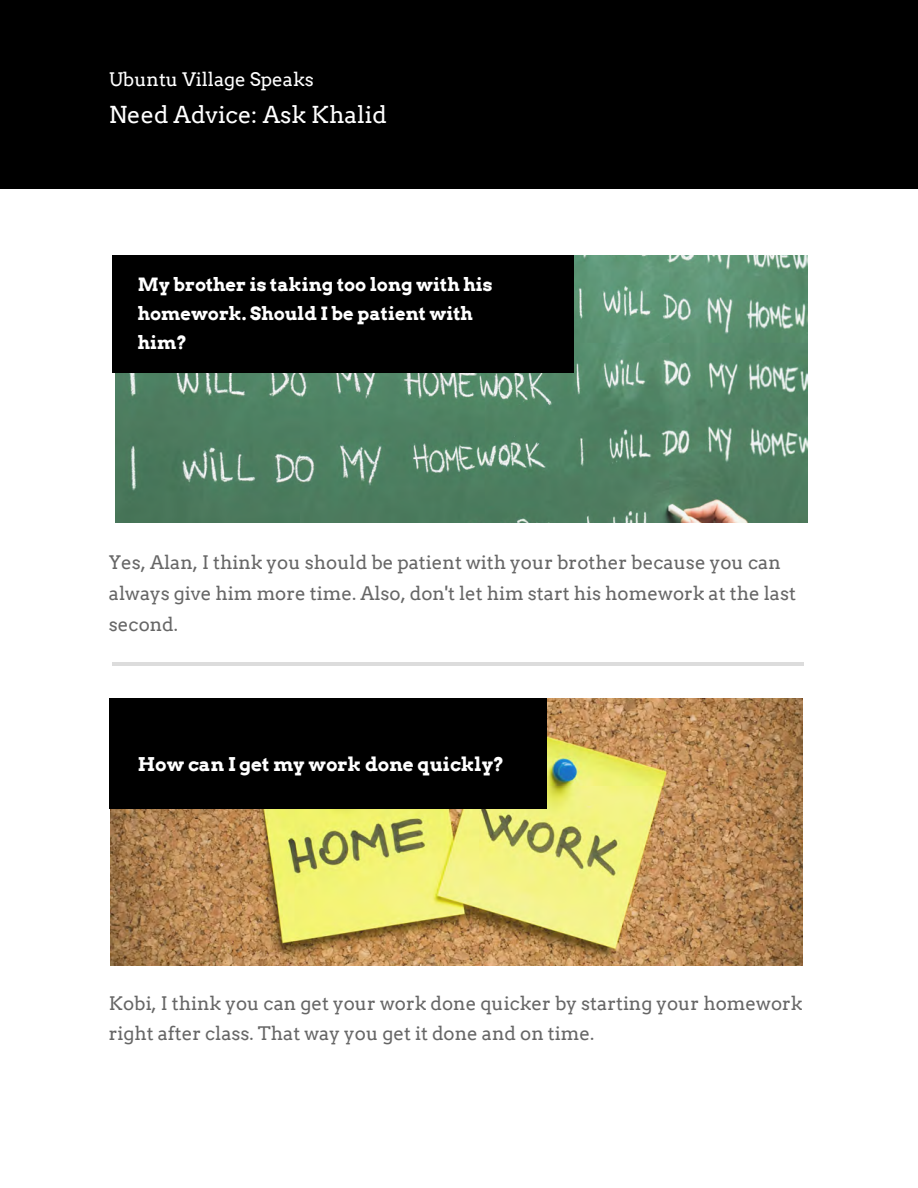
<style>
.page{position:relative;width:918px;height:1188px;background:#fff}
.page>*{position:absolute;margin:0;border:0;box-sizing:border-box;transform-origin:0 0}
.t1{font:23.4px "Arvo";color:#fff}
.t2{font:700 18.9px "Arvo";color:#fff}
.t3{font:18.6px/30.8px "Arvo";color:#666}
.t4{font:18.6px "Arvo";color:#fff}
.t5{font:700 18.3px/29.2px "Arvo";color:#fff}
</style>
<div class="page">
<div style="left:0;top:0;width:918px;height:188px;background:#000"></div>
<img style="left:115px;top:256px;width:692px;height:266px">
<div style="left:112px;top:256px;width:461px;height:117px;background:#000"></div>
<hr style="left:112px;top:662px;width:692px;height:4px;background:#dcdcdc">
<img style="left:110px;top:699px;width:692px;height:266px">
<div style="left:109px;top:699px;width:437px;height:110px;background:#000"></div>
<p class="t4" style="left:109px;top:68px;width:206px">Ubuntu Village Speaks</p>
<p class="t1" style="left:109px;top:101px;width:279px">Need Advice: Ask Khalid</p>
<p class="t5" style="left:138px;top:270px;width:356px">My brother is taking too long with his homework. Should I be patient with him?</p>
<p class="t3" style="left:109px;top:547px;width:689px">Yes, Alan, I think you should be patient with your brother because you can always give him more time. Also, don't let him start his homework at the last second.</p>
<p class="t2" style="left:138px;top:753px;width:368px">How can I get my work done quickly?</p>
<p class="t3" style="left:109px;top:988px;width:695px">Kobi, I think you can get your work done quicker by starting your homework right after class. That way you get it done and on time.</p>
</div>
